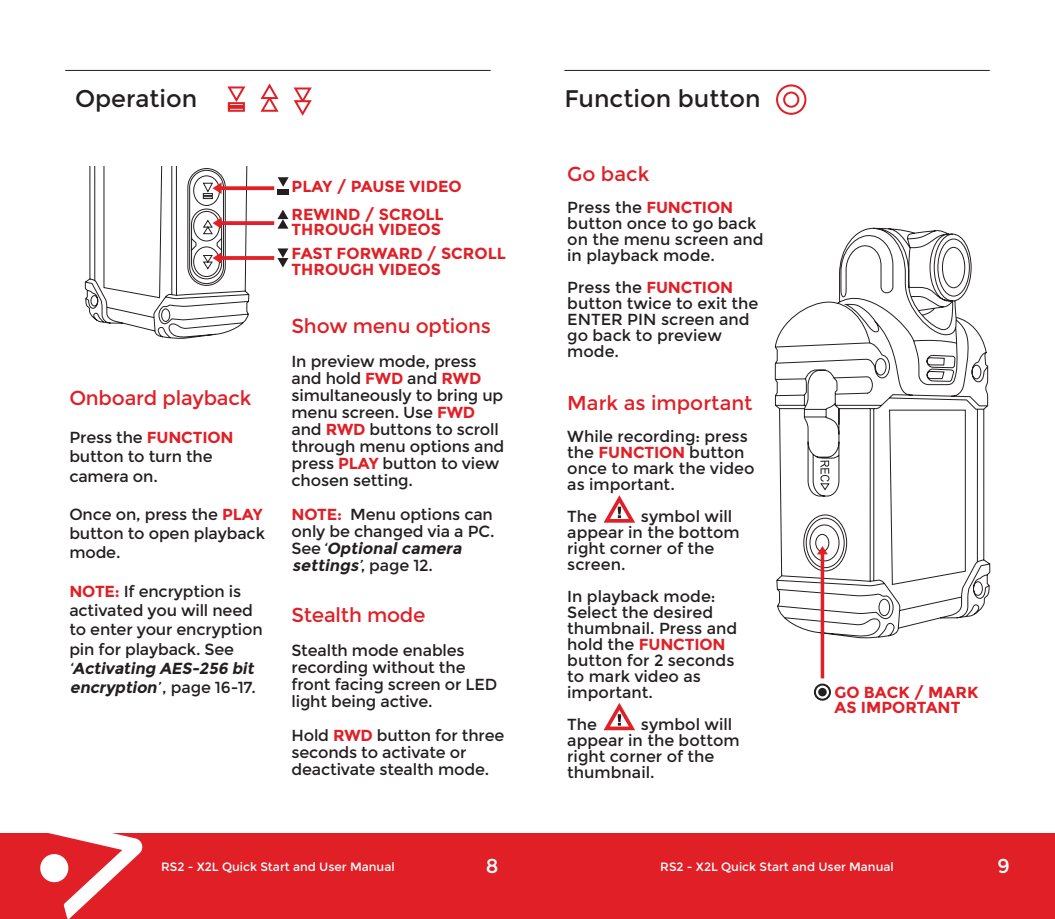
<style>
.page{position:relative;width:1055px;height:919px;background:#fff}
.page>*{position:absolute;margin:0;border:0;box-sizing:border-box;transform-origin:0 0}
.t1{font:24px "Montserrat";color:#231f20}
.t2{font:20px "Montserrat";letter-spacing:-.01em;color:#e01f26}
.t3{font:20px "Montserrat";color:#fff}
.t4{font:16px/16px "Montserrat";letter-spacing:-.01em;color:#231f20}
.t5{font:700 16px/15.2px "Montserrat";color:#e01f26}
.t6{font:italic 700 16px "Montserrat";color:#231f20}
.t7{font:12px "Montserrat";color:#fff}
.s1{font-weight:700;color:#e01f26}
.s2{font-weight:700;font-style:italic}
.s3{font-style:italic}
.s4{font-weight:400}
.s5{font-weight:400;font-style:normal}
</style>
<div class="page">
<div style="left:783px;top:91px;width:16px;height:17px;border:2px solid #e01f26;border-radius:50%"></div>
<div style="left:776px;top:84px;width:30px;height:31px;border:2px solid #e01f26;border-radius:50%"></div>
<svg style="left:774px;top:227px;width:216px;height:412px"></svg>
<svg style="left:820px;top:460px;width:9px;height:21px"></svg>
<div style="left:818px;top:687px;width:8px;height:9px;background:#231f20;border-radius:50%"></div>
<div style="left:814px;top:683px;width:17px;height:17px;border:2px solid #231f20;border-radius:50%"></div>
<svg style="left:817px;top:546px;width:10px;height:132px"></svg>
<svg style="left:604px;top:495px;width:31px;height:27px"></svg>
<svg style="left:603px;top:703px;width:32px;height:27px"></svg>
<hr style="left:564px;top:70px;width:425px;height:1px;background:#231f20">
<div style="left:527px;top:833px;width:527px;height:85px;background:#e01f26"></div>
<hr style="left:65px;top:70px;width:425px;height:1px;background:#231f20">
<div style="left:0;top:833px;width:527px;height:85px;background:#e01f26"></div>
<svg style="left:40px;top:833px;width:103px;height:85px"></svg>
<svg style="left:84px;top:166px;width:205px;height:173px"></svg>
<svg style="left:227px;top:86px;width:19px;height:17px"></svg>
<div style="left:228px;top:102px;width:17px;height:5px;border:2px solid #e01f26"></div>
<div style="left:228px;top:107px;width:17px;height:5px;border:2px solid #e01f26"></div>
<svg style="left:260px;top:83px;width:19px;height:29px"></svg>
<svg style="left:293px;top:87px;width:19px;height:29px"></svg>
<h1 class="t1" style="left:75px;top:84px;width:124px">Operation</h1>
<p class="t2" style="left:69px;top:386px;width:184px">Onboard playback</p>
<p class="t4" style="left:69px;top:428px;width:166px;line-height:19.2px">Press the <span class="s1">FUNCTION </span>button to turn the camera on.</p>
<p class="t4" style="left:69px;top:505px;width:197px;line-height:19.2px">Once on, press the <span class="s1">PLAY </span>button to open playback mode.</p>
<p class="t4" style="left:69px;top:581px;width:195px;line-height:19.2px"><span class="s1">NOTE:</span> If encryption is activated you will need to enter your encryption pin for playback. See</p>
<p class="t4" style="left:70px;top:679px;width:187px"><span class="s2">encryption</span><span class="s3">’</span>, p a g e 1 6 - 1 7.</p>
<p class="t6" style="left:69px;top:659px;width:189px"><span class="s4">‘</span>Activating AES-256 bit</p>
<p class="t5" style="left:291px;top:179px;width:171px">PLAY / PAUSE VIDEO</p>
<p class="t5" style="left:291px;top:206px;width:154px">REWIND / SCROLL<br>THROUGH VIDEOS</p>
<p class="t5" style="left:291px;top:246px;width:216px">FAST FORWARD / SCROLL<br>THROUGH VIDEOS</p>
<p class="t2" style="left:291px;top:314px;width:201px">Show menu options</p>
<p class="t4" style="left:291px;top:353px;width:214px;line-height:17px">In preview mode, press and hold <span class="s1">FWD</span> and <span class="s1">RWD </span>simultaneously to bring up menu screen. Use <span class="s1">FWD </span>and <span class="s1">RWD</span> buttons to scroll through menu options and press <span class="s1">PLAY</span> button to view chosen setting.</p>
<p class="t4" style="left:291px;top:506px;width:203px"><span class="s1">NOTE:</span> Menu options can</p>
<p class="t4" style="left:291px;top:523px;width:204px">only be changed via a PC.</p>
<p class="t6" style="left:291px;top:539px;width:175px"><span class="s5">S e e</span> <span class="s4">‘</span>Optional camera</p>
<p class="t4" style="left:360px;top:557px;width:74px">, page 12.</p>
<p class="t2" style="left:291px;top:603px;width:135px">Stealth mode</p>
<p class="t4" style="left:291px;top:642px;width:207px;line-height:17px">Stealth mode enables recording without the front facing screen or LED light being active.</p>
<p class="t4" style="left:291px;top:727px;width:214px;line-height:17px">Hold <span class="s1">RWD</span> button for three seconds to activate or deactivate stealth mode.</p>
<p class="t6" style="left:292px;top:556px;width:74px">settings<span class="s4">’</span></p>
<h1 class="t1" style="left:564px;top:84px;width:198px">Function button</h1>
<p class="t2" style="left:567px;top:162px;width:83px">Go back</p>
<p class="t4" style="left:567px;top:199px;width:198px">Press the <span class="s1">FUNCTION </span>button once to go back on the menu screen and in playback mode.</p>
<p class="t4" style="left:567px;top:279px;width:193px">Press the <span class="s1">FUNCTION </span>button twice to exit the<br>ENTER PIN screen and go back to preview mode.</p>
<p class="t2" style="left:567px;top:391px;width:187px">Mark as important</p>
<p class="t4" style="left:567px;top:428px;width:189px">While recording: press the <span class="s1">FUNCTION</span> button once to mark the video as important.</p>
<p class="t4" style="left:567px;top:508px;width:31px">The</p>
<p class="t4" style="left:567px;top:508px;width:174px;text-indent:74px">symbol will appear in the bottom right corner of the screen.</p>
<p class="t4" style="left:567px;top:588px;width:171px">In playback mode:<br>Select the desired thumbnail. Press and hold the <span class="s1">FUNCTION </span>button for 2 seconds to mark video as important.</p>
<p class="t4" style="left:567px;top:716px;width:31px">The</p>
<p class="t4" style="left:567px;top:716px;width:174px;text-indent:74px">symbol will appear in the bottom right corner of the thumbnail.</p>
<p class="t5" style="left:834px;top:684px;width:145px">GO BACK / MARK<br>AS IMPORTANT</p>
<p class="t7" style="left:161px;top:859px;width:235px">RS2 - X2L Quick Start and User Manual</p>
<p class="t3" style="left:486px;top:854px;width:14px">8</p>
<p class="t7" style="left:660px;top:859px;width:235px">RS2 - X2L Quick Start and User Manual</p>
<p class="t3" style="left:997px;top:854px;width:14px">9</p>
</div>
